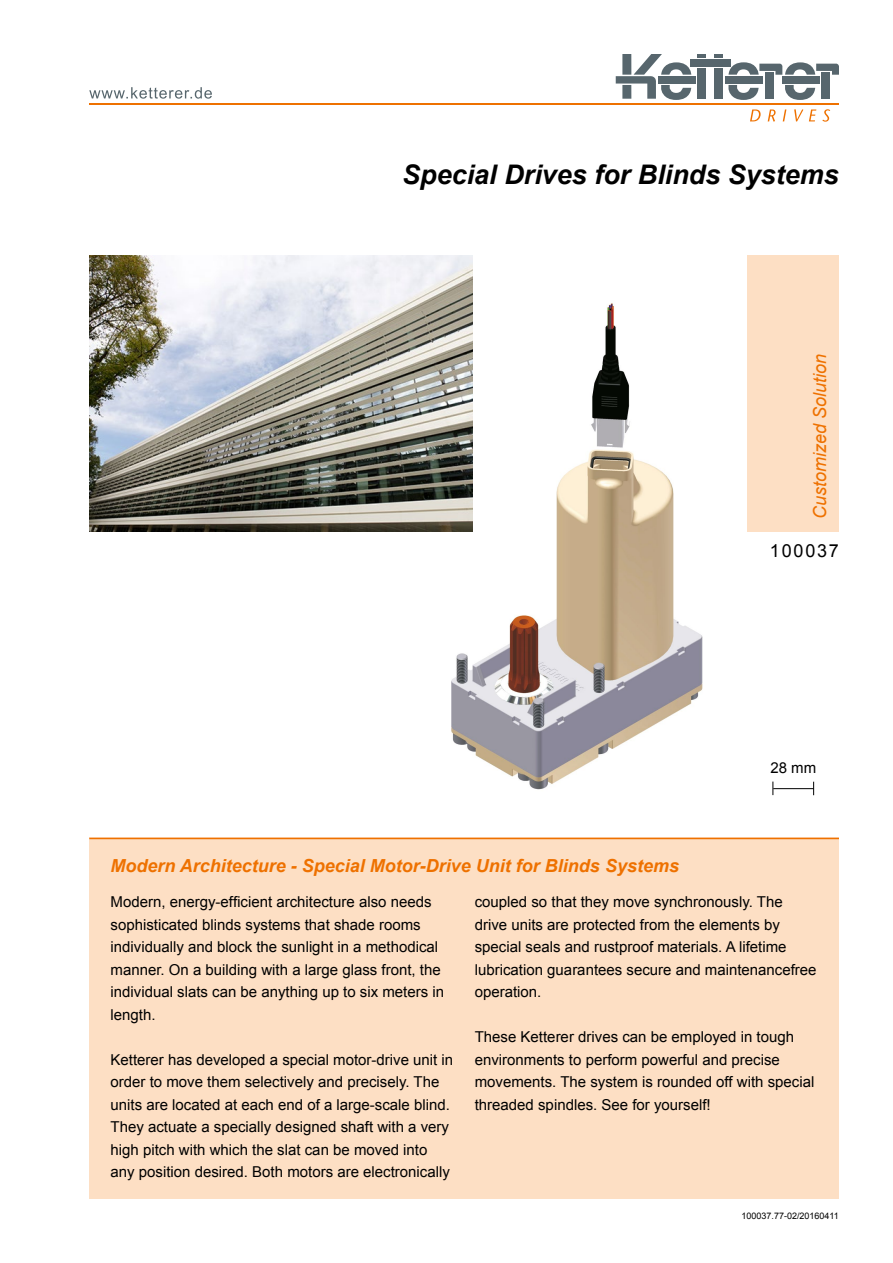
<style>
.page{position:relative;width:893px;height:1263px;background:#fff}
.page>*{position:absolute;margin:0;border:0;box-sizing:border-box;transform-origin:0 0}
.t1{font:italic 700 27px "Arial";color:#000}
.t2{font:italic 700 18px "Arial";color:#ee7100}
.t3{font:italic 18px "Arial";color:#ee7100}
.t4{font:18px "Arial";letter-spacing:.1em;color:#000}
.t5{font:15px/22.5px "Arial";color:#000}
.t6{font:9px "Arial";color:#000}
</style>
<div class="page">
<div style="left:89px;top:838px;width:750px;height:361px;background:#fddfc4"></div>
<hr style="left:89px;top:103px;width:750px;height:2px;background:#ee7100">
<div style="left:697px;top:68px;width:9px;height:31px;background:#57666d"></div>
<div style="left:690px;top:59px;width:40px;height:8px;background:#57666d"></div>
<div style="left:714px;top:68px;width:9px;height:31px;background:#57666d"></div>
<div style="left:765px;top:72px;width:9px;height:27px;background:#57666d"></div>
<div style="left:822px;top:72px;width:8px;height:27px;background:#57666d"></div>
<svg style="left:697px;top:54px;width:9px;height:4px"></svg>
<div style="left:658px;top:76px;width:38px;height:8px;background:#57666d"></div>
<svg style="left:616px;top:54px;width:75px;height:46px"></svg>
<div style="left:725px;top:76px;width:38px;height:7px;background:#57666d"></div>
<svg style="left:728px;top:85px;width:31px;height:15px"></svg>
<svg style="left:714px;top:54px;width:125px;height:21px"></svg>
<div style="left:782px;top:76px;width:38px;height:8px;background:#57666d"></div>
<svg style="left:785px;top:85px;width:30px;height:15px"></svg>
<div style="left:622px;top:85px;width:9px;height:14px;background:#57666d"></div>
<svg style="left:750px;top:109px;width:11px;height:12px"></svg>
<svg style="left:768px;top:109px;width:8px;height:13px"></svg>
<svg style="left:783px;top:109px;width:3px;height:12px"></svg>
<svg style="left:794px;top:109px;width:9px;height:12px"></svg>
<svg style="left:809px;top:109px;width:7px;height:12px"></svg>
<svg style="left:822px;top:109px;width:8px;height:13px"></svg>
<svg style="left:89px;top:87px;width:123px;height:12px"></svg>
<svg style="left:772px;top:781px;width:1px;height:14px"></svg>
<hr style="left:773px;top:788px;width:41px;height:1px;background:#000">
<svg style="left:813px;top:782px;width:1px;height:13px"></svg>
<hr style="left:89px;top:838px;width:750px;height:1px;background:#ee7100">
<div style="left:747px;top:255px;width:92px;height:276px;background:#fddfc4"></div>
<img style="left:447px;top:301px;width:256px;height:489px">
<img style="left:89px;top:255px;width:383px;height:276px">
<h1 class="t1" style="left:402px;top:156px;width:438px">Special Drives for Blinds Systems</h1>
<p class="t3" style="left:808px;top:519px;width:167px;rotate:-90deg">Customized Solution</p>
<p class="t4" style="left:770px;top:539px;width:71px">100037</p>
<p class="t5" style="left:770px;top:757px;width:47px">28 mm</p>
<p class="t2" style="left:111px;top:854px;width:570px">Modern Architecture - Special Motor-Drive Unit for Blinds Systems</p>
<p class="t5" style="left:111px;top:891px;width:335px">Modern, energy-efficient architecture also needs sophisticated blinds systems that shade rooms individually and block the sunlight in a methodical manner. On a building with a large glass front, the individual slats can be anything up to six meters in length.</p>
<p class="t5" style="left:111px;top:1048px;width:344px">Ketterer has developed a special motor-drive unit in order to move them selectively and precisely. The units are located at each end of a large-scale blind.<br>They actuate a specially designed shaft with a very high pitch with which the slat can be moved into any position desired. Both motors are electronically</p>
<p class="t5" style="left:475px;top:891px;width:343px">coupled so that they move synchronously. The drive units are protected from the elements by special seals and rustproof materials. A lifetime lubrication guarantees secure and maintenancefree operation.</p>
<p class="t5" style="left:475px;top:1026px;width:341px">These Ketterer drives can be employed in tough environments to perform powerful and precise movements. The system is rounded off with special threaded spindles. See for yourself!</p>
<p class="t6" style="left:741px;top:1209px;width:99px">100037.77-02/20160411</p>
</div>
